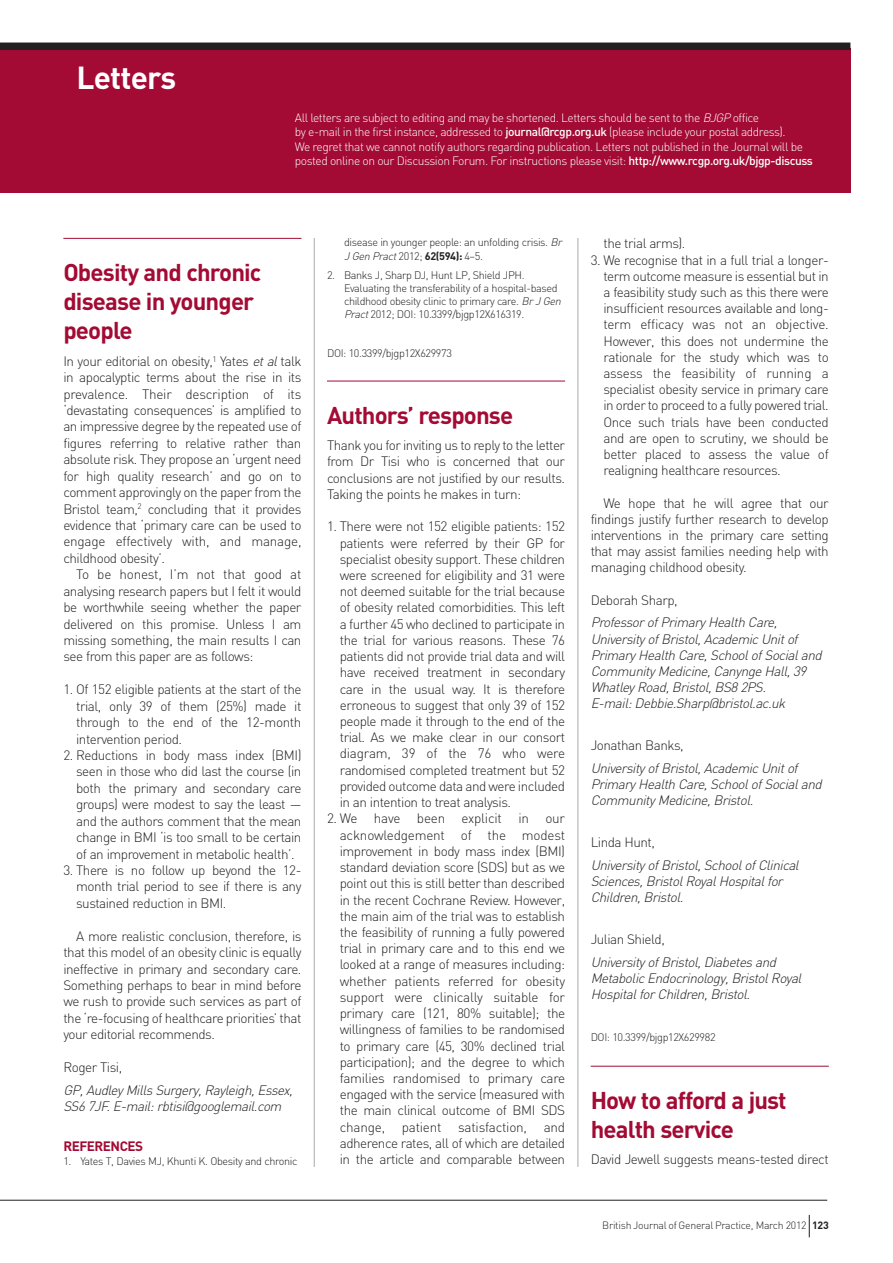
<style>
.page{position:relative;width:893px;height:1263px;background:#fff}
.page>*{position:absolute;margin:0;border:0;box-sizing:border-box;transform-origin:0 0}
.t1{font:700 31.5px "DIN";letter-spacing:-.025em;color:#fff}
.t2{font:700 24px/29px "DIN";letter-spacing:-.035em;color:#a30a34}
.t3{font:300 13.5px/16.2px "DIN";letter-spacing:-.035em;color:#231f20;text-align:justify}
.t4{font:italic 300 13.5px/16.2px "DIN";letter-spacing:-.04em;color:#231f20}
.t5{font:700 13.5px "DIN";letter-spacing:-.035em;color:#a30a34}
.t6{font:300 12px/14.5px "DIN";letter-spacing:-.035em;color:#fff}
.t7{font:300 10.8px/13px "DIN";letter-spacing:-.035em;color:#231f20}
.t8{font:300 10.5px "DIN";letter-spacing:-.025em;color:#231f20}
.s1{font-style:italic}
.s2{font-weight:500}
.s3{font-weight:700}
</style>
<div class="page">
<div style="left:0;top:48px;width:850px;height:144px;background:#a30a34"></div>
<div style="left:0;top:43px;width:850px;height:7px;background:#231f20"></div>
<hr style="left:63px;top:238px;width:238px;height:1px;background:#a30a34">
<hr style="left:327px;top:381px;width:238px;height:1px;background:#a30a34">
<hr style="left:591px;top:1066px;width:238px;height:1px;background:#a30a34">
<hr style="left:578px;top:238px;width:1px;height:929px;background:#a8a9ad">
<hr style="left:314px;top:238px;width:1px;height:929px;background:#a8a9ad">
<hr style="left:0;top:1200px;width:827px;height:1px;background:#231f20">
<svg style="left:809px;top:1215px;width:1px;height:22px"></svg>
<h1 class="t1" style="left:77px;top:60px;width:101px">Letters</h1>
<p class="t6" style="left:295px;top:110px;width:519px">All letters are subject to editing and may be shortened. Letters should be sent to the <span class="s1">BJGP</span>office<br>by e-mail in the first instance, addressed to <span class="s2">journal@rcgp.org.uk</span> (please include your postal address).<br>We regret that we cannot notify authors regarding publication. Letters not published in the Journal will be posted online on our Discussion Forum. For instructions please visit: <span class="s2">http://www.rcgp.org.uk/bjgp-discuss</span></p>
<h2 class="t2" style="left:63px;top:258px;width:200px">Obesity and chronic disease in younger people</h2>
<p class="t3" style="left:63px;top:353px;width:240px">In your editorial on obesity,<sup>1</sup> Yates <span class="s1">etal</span>talk in apocalyptic terms about the rise in its prevalence. Their description of its ‘devastating consequences’ is amplified to an impressive degree by the repeated use of figures referring to relative rather than absolute risk. They propose an ‘urgent need for high quality research’ and go on to comment approvingly on the paper from the Bristol team,<sup>2</sup> concluding that it provides evidence that ‘primary care can be used to engage effectively with, and manage, childhood obesity’.</p>
<p class="t3" style="left:63px;top:566px;width:240px;text-indent:13px">To be honest, I’m not that good at analysing research papers but I felt it would be worthwhile seeing whether the paper delivered on this promise. Unless I am missing something, the main results I can see from this paper are as follows:</p>
<p class="t3" style="left:76px;top:681px;width:227px;text-indent:-13px">1. Of 152 eligible patients at the start of the trial, only 39 of them (25%) made it through to the end of the 12-month intervention period.</p>
<p class="t3" style="left:76px;top:747px;width:227px;text-indent:-13px">2. Reductions in body mass index (BMI) seen in those who did last the course (in both the primary and secondary care groups) were modest to say the least — and the authors comment that the mean change in BMI ‘is too small to be certain of an improvement in metabolic health’.</p>
<p class="t3" style="left:76px;top:862px;width:227px;text-indent:-13px">3. There is no follow up beyond the 12- month trial period to see if there is any sustained reduction in BMI.</p>
<p class="t3" style="left:63px;top:928px;width:240px;text-indent:13px">A more realistic conclusion, therefore, is that this model of an obesity clinic is equally ineffective in primary and secondary care.<br>Something perhaps to bear in mind before we rush to provide such services as part of the ‘re-focusing of healthcare priorities’ that your editorial recommends.</p>
<p class="t3" style="left:63px;top:1059px;width:60px">Roger Tisi,</p>
<p class="t4" style="left:63px;top:1082px;width:234px">GP, Audley Mills Surgery, Rayleigh, Essex,<br>SS6 7JF. E-mail: rbtisi@googlemail.com</p>
<p class="t5" style="left:63px;top:1138px;width:81px">REFERENCES</p>
<p class="t7" style="left:63px;top:1154px;width:236px">1. Yates T, Davies MJ, Khunti K. Obesity and chronic</p>
<p class="t7" style="left:344px;top:236px;width:222px;line-height:13.5px">disease in younger people: an unfolding crisis. <span class="s1">Br<br>JGenPract</span>2012; <span class="s3">62(594):</span> 4–5.</p>
<p class="t7" style="left:344px;top:269px;width:221px;text-indent:-17px">2. Banks J, Sharp DJ, Hunt LP, Shield JPH.<br>Evaluating the transferability of a hospital-based childhood obesity clinic to primary care. <span class="s1">BrJGen Pract</span>2012; DOI: 10.3399/bjgp12X616319.</p>
<p class="t7" style="left:327px;top:347px;width:126px">DOI: 10.3399/bjgp12X629973</p>
<h2 class="t2" style="left:327px;top:401px;width:188px">Authors’ response</h2>
<p class="t3" style="left:327px;top:437px;width:240px">Thank you for inviting us to reply to the letter from Dr Tisi who is concerned that our conclusions are not justified by our results.<br>Taking the points he makes in turn:</p>
<p class="t3" style="left:340px;top:519px;width:227px;text-indent:-13px">1. There were not 152 eligible patients: 152 patients were referred by their GP for specialist obesity support. These children were screened for eligibility and 31 were not deemed suitable for the trial because of obesity related comorbidities. This left a further 45 who declined to participate in the trial for various reasons. These 76 patients did not provide trial data and will have received treatment in secondary care in the usual way. It is therefore erroneous to suggest that only 39 of 152 people made it through to the end of the trial. As we make clear in our consort diagram, 39 of the 76 who were randomised completed treatment but 52 provided outcome data and were included in an intention to treat analysis.</p>
<p class="t3" style="left:340px;top:811px;width:227px;text-indent:-13px">2. We have been explicit in our acknowledgement of the modest improvement in body mass index (BMI) standard deviation score (SDS) but as we point out this is still better than described in the recent Cochrane Review. However, the main aim of the trial was to establish the feasibility of running a fully powered trial in primary care and to this end we looked at a range of measures including: whether patients referred for obesity support were clinically suitable for primary care (121, 80% suitable); the willingness of families to be randomised to primary care (45, 30% declined trial participation); and the degree to which families randomised to primary care engaged with the service (measured with the main clinical outcome of BMI SDS change, patient satisfaction, and adherence rates, all of which are detailed in the article and comparable between</p>
<p class="t3" style="left:603px;top:236px;width:84px">the trial arms).</p>
<p class="t3" style="left:603px;top:252px;width:227px;text-indent:-13px">3. We recognise that in a full trial a longer&shy;term outcome measure is essential but in a feasibility study such as this there were insufficient resources available and long&shy;term efficacy was not an objective.<br>However, this does not undermine the rationale for the study which was to assess the feasibility of running a specialist obesity service in primary care in order to proceed to a fully powered trial.<br>Once such trials have been conducted and are open to scrutiny, we should be better placed to assess the value of realigning healthcare resources.</p>
<p class="t3" style="left:591px;top:495px;width:240px;text-indent:13px">We hope that he will agree that our findings justify further research to develop interventions in the primary care setting that may assist families needing help with managing childhood obesity.</p>
<p class="t3" style="left:591px;top:592px;width:89px">Deborah Sharp,</p>
<p class="t4" style="left:591px;top:615px;width:236px">Professor of Primary Health Care, University of Bristol, Academic Unit of Primary Health Care, School of Social and Community Medicine, Canynge Hall, 39<br>Whatley Road, Bristol, BS8 2PS.<br>E-mail: Debbie.Sharp@bristol.ac.uk</p>
<p class="t3" style="left:591px;top:738px;width:95px">Jonathan Banks,</p>
<p class="t4" style="left:591px;top:760px;width:236px">University of Bristol, Academic Unit of<br>Primary Health Care, School of Social and<br>Community Medicine, Bristol.</p>
<p class="t3" style="left:591px;top:835px;width:66px">Linda Hunt,</p>
<p class="t4" style="left:591px;top:857px;width:212px">University of Bristol, School of Clinical<br>Sciences, Bristol Royal Hospital for<br>Children, Bristol.</p>
<p class="t3" style="left:591px;top:932px;width:76px">Julian Shield,</p>
<p class="t4" style="left:591px;top:954px;width:215px">University of Bristol, Diabetes and<br>Metabolic Endocrinology, Bristol Royal<br>Hospital for Children, Bristol.</p>
<p class="t7" style="left:591px;top:1031px;width:126px">DOI: 10.3399/bjgp12X629982</p>
<h2 class="t2" style="left:591px;top:1086px;width:198px">How to afford a just health service</h2>
<p class="t3" style="left:591px;top:1151px;width:240px">David Jewell suggests means-tested direct</p>
<p class="t8" style="left:602px;top:1219px;width:228px">British Journal of General Practice, March 2012 <span class="s3">123</span></p>
</div>
